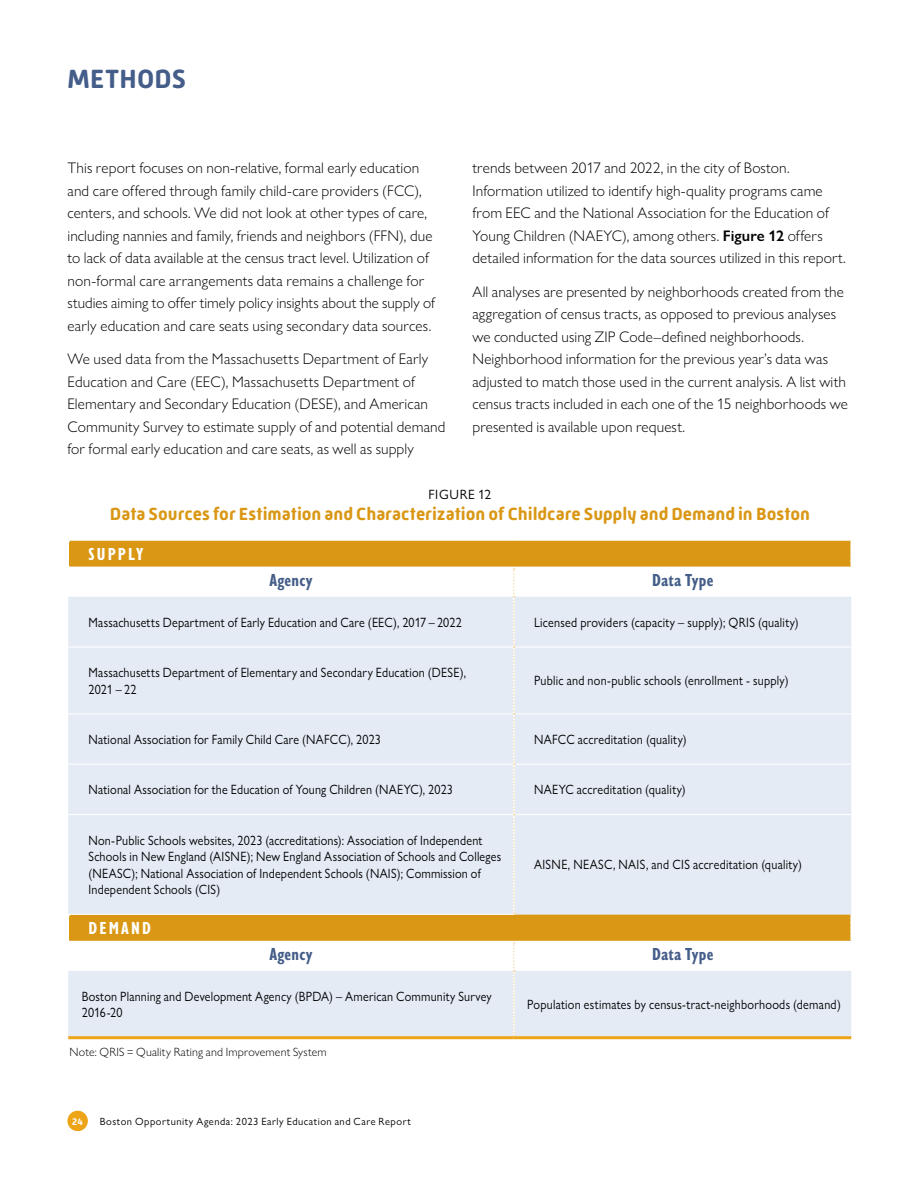
<style>
.page{position:relative;width:918px;height:1188px;background:#fff}
.page>*{position:absolute;margin:0;border:0;box-sizing:border-box;transform-origin:0 0}
.t1{font:700 27px "Mic 32 New Rounded";letter-spacing:.01em;color:#445d89}
.t2{font:700 18px "Mic 32 New Rounded";color:#d99714}
.t3{font:700 condensed 18px "Gill Sans Nova";letter-spacing:.015em;color:#445d89}
.t4{font:700 condensed 18px "Gill Sans Nova";letter-spacing:.12em;color:#fff}
.t5{font:300 15.3px/22.5px "Gill Sans Nova";letter-spacing:.01em;color:#000}
.t6{font:13.5px/16.5px "Gill Sans Nova";letter-spacing:.02em;color:#000;scale:.9 1}
.t7{font:13.5px "Gill Sans Nova";letter-spacing:.05em;color:#000}
.t8{font:300 12px "Gill Sans Nova";letter-spacing:.015em;color:#000}
.t9{font:10.5px "Gill Sans Nova";letter-spacing:.05em;color:#000}
.t10{font:700 9.75px "Mic 32 New Rounded";color:#fff}
.s1{font-weight:600}
</style>
<div class="page">
<div style="left:67px;top:1111px;width:21px;height:20px;background:#eea417;border-radius:50%"></div>
<div style="left:69px;top:541px;width:781px;height:26px;background:#d99714"></div>
<svg style="left:68px;top:597px;width:783px;height:439px;background:#e5e7e8"></svg>
<hr style="left:68px;top:914px;width:446px;height:1px;background:#fff">
<hr style="left:69px;top:941px;width:445px;height:1px;background:#fff">
<hr style="left:514px;top:941px;width:338px;height:1px;background:#fff">
<svg style="left:850px;top:541px;width:2px;height:26px"></svg>
<svg style="left:850px;top:914px;width:2px;height:27px"></svg>
<svg style="left:68px;top:915px;width:1px;height:56px"></svg>
<hr style="left:68px;top:647px;width:445px;height:1px;background:#fff">
<hr style="left:514px;top:647px;width:337px;height:1px;background:#fff">
<hr style="left:68px;top:713px;width:445px;height:1px;background:#fff">
<hr style="left:514px;top:713px;width:337px;height:1px;background:#fff">
<hr style="left:68px;top:764px;width:445px;height:1px;background:#fff">
<hr style="left:514px;top:764px;width:337px;height:1px;background:#fff">
<hr style="left:68px;top:814px;width:445px;height:1px;background:#fff">
<hr style="left:514px;top:814px;width:337px;height:1px;background:#fff">
<hr style="left:68px;top:1036px;width:446px;height:3px;background:#eea417">
<hr style="left:514px;top:1036px;width:337px;height:3px;background:#eea417">
<svg style="left:513px;top:942px;width:2px;height:94px"></svg>
<svg style="left:513px;top:568px;width:2px;height:346px"></svg>
<h1 class="t1" style="left:68px;top:63px;width:120px">METHODS</h1>
<p class="t5" style="left:68px;top:157px;width:369px">This report focuses on non-relative, formal early education and care offered through family child-care providers (FCC), centers, and schools. We did not look at other types of care, including nannies and family, friends and neighbors (FFN), due to lack of data available at the census tract level. Utilization of non-formal care arrangements data remains a challenge for studies aiming to offer timely policy insights about the supply of early education and care seats using secondary data sources.</p>
<p class="t5" style="left:68px;top:348px;width:379px">We used data from the Massachusetts Department of Early Education and Care (EEC), Massachusetts Department of Elementary and Secondary Education (DESE), and American Community Survey to estimate supply of and potential demand for formal early education and care seats, as well as supply</p>
<p class="t5" style="left:472px;top:157px;width:375px">trends between 2017 and 2022, in the city of Boston.<br>Information utilized to identify high-quality programs came from EEC and the National Association for the Education of Young Children (NAEYC), among others. <span class="s1">Figure 12</span> offers detailed information for the data sources utilized in this report.</p>
<p class="t5" style="left:472px;top:280px;width:377px">All analyses are presented by neighborhoods created from the aggregation of census tracts, as opposed to previous analyses we conducted using ZIP Code–defined neighborhoods.<br>Neighborhood information for the previous year’s data was adjusted to match those used in the current analysis. A list with census tracts included in each one of the 15 neighborhoods we presented is available upon request.</p>
<p class="t7" style="left:429px;top:486px;width:64px">FIGURE 12</p>
<p class="t2" style="left:110px;top:504px;width:702px">Data Sources for Estimation and Characterization of Childcare Supply and Demand in Boston</p>
<p class="t4" style="left:88px;top:542px;width:57px">SUPPLY</p>
<p class="t3" style="left:269px;top:568px;width:45px">Agency</p>
<p class="t3" style="left:652px;top:568px;width:63px">Data Type</p>
<p class="t6" style="left:88px;top:614px;width:416px">Massachusetts Department of Early Education and Care (EEC), 2017 – 2022</p>
<p class="t6" style="left:534px;top:614px;width:296px">Licensed providers (capacity – supply); QRIS (quality)</p>
<p class="t6" style="left:88px;top:664px;width:421px">Massachusetts Department of Elementary and Secondary Education (DESE),<br>2021 – 22</p>
<p class="t6" style="left:534px;top:672px;width:284px">Public and non-public schools (enrollment - supply)</p>
<p class="t6" style="left:88px;top:731px;width:327px">National Association for Family Child Care (NAFCC), 2023</p>
<p class="t6" style="left:534px;top:731px;width:171px">NAFCC accreditation (quality)</p>
<p class="t6" style="left:88px;top:781px;width:407px">National Association for the Education of Young Children (NAEYC), 2023</p>
<p class="t6" style="left:534px;top:781px;width:170px">NAEYC accreditation (quality)</p>
<p class="t6" style="left:88px;top:832px;width:460px">Non-Public Schools websites, 2023 (accreditations): Association of Independent Schools in New England (AISNE); New England Association of Schools and Colleges (NEASC); National Association of Independent Schools (NAIS); Commission of Independent Schools (CIS)</p>
<p class="t6" style="left:534px;top:856px;width:299px">AISNE, NEASC, NAIS, and CIS accreditation (quality)</p>
<p class="t4" style="left:88px;top:916px;width:64px">DEMAND</p>
<p class="t3" style="left:269px;top:942px;width:45px">Agency</p>
<p class="t3" style="left:652px;top:942px;width:63px">Data Type</p>
<p class="t6" style="left:82px;top:988px;width:457px">Boston Planning and Development Agency (BPDA) – American Community Survey<br>2016-20</p>
<p class="t6" style="left:527px;top:996px;width:350px">Population estimates by census-tract-neighborhoods (demand)</p>
<p class="t8" style="left:70px;top:1045px;width:259px">Note: QRIS = Quality Rating and Improvement System</p>
<p class="t10" style="left:72px;top:1116px;width:12px">24</p>
<p class="t9" style="left:100px;top:1115px;width:313px">Boston Opportunity Agenda: 2023 Early Education and Care Report</p>
</div>
